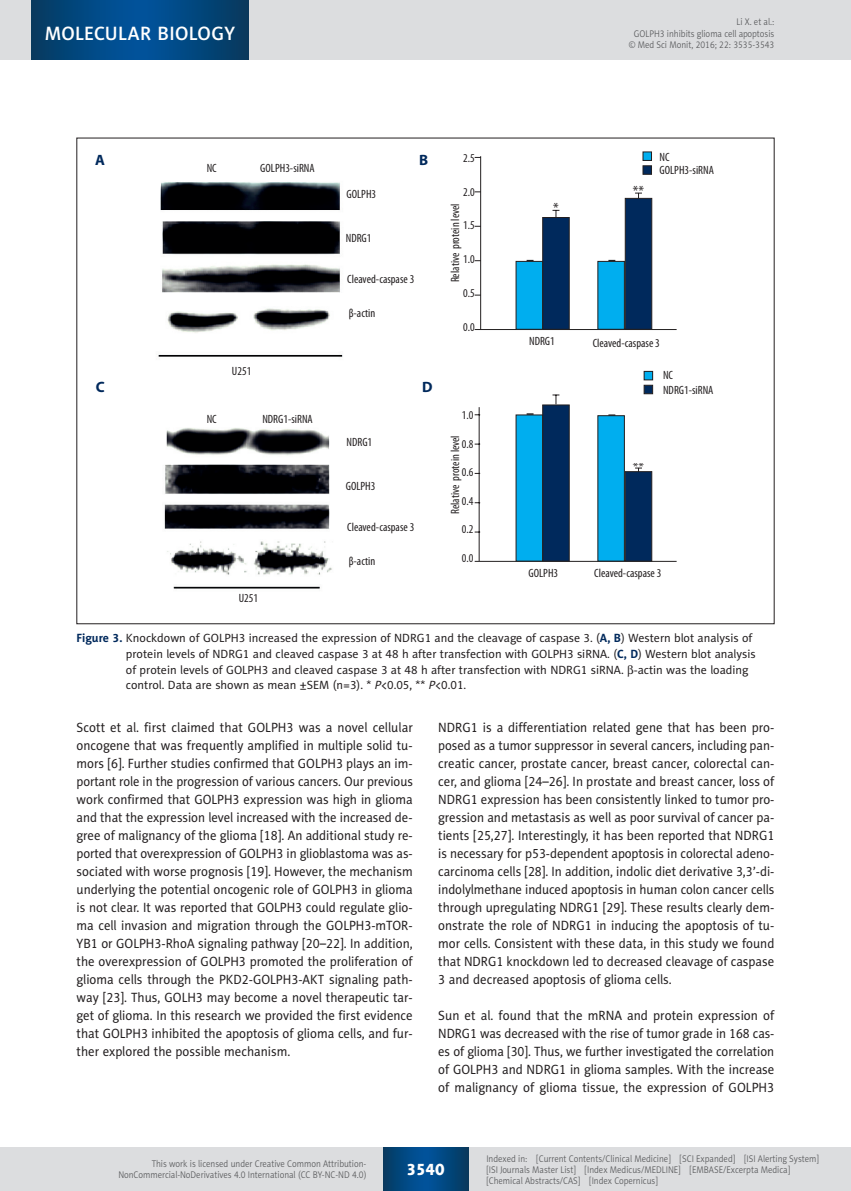
<style>
.page{position:relative;width:851px;height:1191px;background:#fff}
.page>*{position:absolute;margin:0;border:0;box-sizing:border-box;transform-origin:0 0}
.t1{font:19.5px "Naomi Sans EFN Medium";letter-spacing:.015em;color:#fff}
.t2{font:16.5px "Naomi Sans EFN Heavy";color:#fff}
.t3{font:700 15px "Myriad Pro";color:#00295c}
.t4{font:condensed 15px "Myriad Pro";color:#231f20}
.MSM_Body{font:13.5px/18px "Naomi Sans EFN";color:#231f20;text-align:justify;scale:.95 1}
.MSM_Body-2{font:13.5px/18px "Naomi Sans EFN";color:#231f20;text-align:justify;scale:.96 1}
.MSM_Rycina_tytul{font:12px/15.8px "Naomi Sans EFN";color:#231f20}
.t5{font:condensed 12px "Myriad Pro";color:#231f20}
.t6{font:condensed 10.2px "Myriad Pro";color:#231f20;scale:1.46 1}
.t7{font:9.75px/11.2px "Naomi Sans EFN Light";color:#57585a;text-align:right;scale:.9 1}
.s1{font-weight:700;color:#00295c}
.s2{font-family:"Standard Sym L"}
.s3{font-style:italic}
</style>
<div class="page">
<img style="left:158px;top:182px;width:185px;height:175px">
<img style="left:164px;top:428px;width:168px;height:161px">
<hr style="left:480px;top:156px;width:1px;height:173px;background:#231f20">
<hr style="left:474px;top:329px;width:202px;height:1px;background:#231f20">
<svg style="left:552px;top:210px;width:7px;height:7px"></svg>
<div style="left:542px;top:217px;width:27px;height:113px;background:#00295c;border:1px solid #231f20"></div>
<div style="left:515px;top:261px;width:28px;height:69px;background:#00aeef;border:1px solid #231f20"></div>
<div style="left:597px;top:261px;width:27px;height:69px;background:#00aeef"></div>
<svg style="left:634px;top:151px;width:18px;height:47px"></svg>
<div style="left:624px;top:198px;width:28px;height:132px;background:#00295c;border:1px solid #231f20"></div>
<div style="left:642px;top:165px;width:9px;height:10px;background:#00295c;border:1px solid #231f20"></div>
<hr style="left:478px;top:407px;width:1px;height:154px;background:#231f20">
<hr style="left:474px;top:561px;width:202px;height:1px;background:#231f20">
<svg style="left:552px;top:394px;width:7px;height:10px"></svg>
<div style="left:542px;top:404px;width:27px;height:157px;background:#00295c;border:1px solid #231f20"></div>
<div style="left:515px;top:414px;width:28px;height:147px;background:#00aeef;border:1px solid #231f20"></div>
<div style="left:597px;top:415px;width:27px;height:146px;background:#00aeef"></div>
<svg style="left:635px;top:371px;width:18px;height:102px"></svg>
<div style="left:624px;top:471px;width:28px;height:90px;background:#00295c;border:1px solid #231f20"></div>
<div style="left:643px;top:385px;width:10px;height:9px;background:#00295c;border:1px solid #231f20"></div>
<div style="left:0;top:1148px;width:850px;height:43px;background:#dcdddf"></div>
<svg style="left:383px;top:1147px;width:85px;height:43px;background:#02477e"></svg>
<div style="left:0;top:0;width:850px;height:60px;background:#dcdddf"></div>
<hr style="left:850px;top:0;width:1px;height:60px;background:#dcdddf">
<svg style="left:32px;top:0;width:217px;height:60px;background:#02477e"></svg>
<h1 class="t1" style="left:45px;top:22px;width:192px">MOLECULAR BIOLOGY</h1>
<p class="t7" style="left:633px;top:16px;width:157px">Li X. et al.:<br>GOLPH3 inhibits glioma cell apoptosis</p>
<p class="t7" style="left:628px;top:39px;width:163px">© Med Sci Monit, 2016; 22: 3535-3543</p>
<p class="t3" style="left:95px;top:151px;width:11px">A</p>
<p class="t5" style="left:207px;top:162px;width:12px">NC</p>
<p class="t5" style="left:232px;top:365px;width:21px">U251</p>
<p class="t5" style="left:659px;top:150px;width:12px">NC</p>
<p class="t5" style="left:463px;top:151px;width:13px">2.5</p>
<p class="t5" style="left:463px;top:185px;width:13px">2.0</p>
<p class="t5" style="left:463px;top:219px;width:13px">1.5</p>
<p class="t5" style="left:463px;top:253px;width:13px">1.0</p>
<p class="t5" style="left:463px;top:286px;width:13px">0.5</p>
<p class="t5" style="left:463px;top:320px;width:13px">0.0</p>
<p class="t3" style="left:419px;top:151px;width:11px">B</p>
<p class="t5" style="left:260px;top:162px;width:56px">GOLPH3-siRNA</p>
<p class="t5" style="left:659px;top:164px;width:56px">GOLPH3-siRNA</p>
<p class="t4" style="left:632px;top:183px;width:13px">**</p>
<p class="t5" style="left:346px;top:187px;width:31px">GOLPH3</p>
<p class="t4" style="left:553px;top:200px;width:7px">*</p>
<p class="t5" style="left:448px;top:282px;width:80px;rotate:-90deg">Relative protein level</p>
<p class="t5" style="left:346px;top:232px;width:27px">NDRG1</p>
<p class="t5" style="left:347px;top:273px;width:69px">Cleaved-caspase 3</p>
<p class="t5" style="left:349px;top:306px;width:28px">β-actin</p>
<p class="t5" style="left:529px;top:335px;width:27px">NDRG1</p>
<p class="t5" style="left:592px;top:336px;width:69px">Cleaved-caspase 3</p>
<p class="t5" style="left:663px;top:368px;width:12px">NC</p>
<p class="t3" style="left:96px;top:377px;width:10px">C</p>
<p class="t3" style="left:422px;top:377px;width:12px">D</p>
<p class="t5" style="left:207px;top:412px;width:12px">NC</p>
<p class="t5" style="left:262px;top:412px;width:52px">NDRG1-siRNA</p>
<p class="t5" style="left:239px;top:592px;width:21px">U251</p>
<p class="t5" style="left:346px;top:436px;width:27px">NDRG1</p>
<p class="t5" style="left:346px;top:480px;width:31px">GOLPH3</p>
<p class="t5" style="left:347px;top:521px;width:69px">Cleaved-caspase 3</p>
<p class="t5" style="left:349px;top:554px;width:28px">β-actin</p>
<p class="t5" style="left:461px;top:409px;width:13px">1.0</p>
<p class="t5" style="left:461px;top:437px;width:13px">0.8</p>
<p class="t5" style="left:461px;top:466px;width:13px">0.6</p>
<p class="t5" style="left:461px;top:494px;width:13px">0.4</p>
<p class="t5" style="left:461px;top:523px;width:13px">0.2</p>
<p class="t5" style="left:461px;top:551px;width:13px">0.0</p>
<p class="t5" style="left:448px;top:514px;width:80px;rotate:-90deg">Relative protein level</p>
<p class="t5" style="left:663px;top:383px;width:52px">NDRG1-siRNA</p>
<p class="t6" style="left:632px;top:461px;width:9px">**</p>
<p class="t5" style="left:528px;top:566px;width:31px">GOLPH3</p>
<p class="t5" style="left:594px;top:567px;width:69px">Cleaved-caspase 3</p>
<p class="MSM_Rycina_tytul" style="left:126px;top:630px;width:631px;text-indent:-49px"><span class="s1">Figure 3.</span> Knockdown of GOLPH3 increased the expression of NDRG1 and the cleavage of caspase 3. (<span class="s1">A, B</span>) Western blot analysis of protein levels of NDRG1 and cleaved caspase 3 at 48 h after transfection with GOLPH3 siRNA. (<span class="s1">C, D</span>) Western blot analysis of protein levels of GOLPH3 and cleaved caspase 3 at 48 h after transfection with NDRG1 siRNA. <span class="s2">b</span>-actin was the loading control. Data are shown as mean ±SEM (n=3). * <span class="s3">P</span>&lt;0.05, ** <span class="s3">P</span>&lt;0.01.</p>
<p class="MSM_Body-2" style="left:77px;top:718px;width:352px">Scott et al. first claimed that GOLPH3 was a novel cellular oncogene that was frequently amplified in multiple solid tu&shy;mors [6]. Further studies confirmed that GOLPH3 plays an im&shy;portant role in the progression of various cancers. Our previous work confirmed that GOLPH3 expression was high in glioma and that the expression level increased with the increased de&shy;gree of malignancy of the glioma [18]. An additional study re&shy;ported that overexpression of GOLPH3 in glioblastoma was as&shy;sociated with worse prognosis [19]. However, the mechanism underlying the potential oncogenic role of GOLPH3 in glioma is not clear. It was reported that GOLPH3 could regulate glio&shy;ma cell invasion and migration through the GOLPH3-mTOR-YB1 or GOLPH3-RhoA signaling pathway [20–22]. In addition, the overexpression of GOLPH3 promoted the proliferation of glioma cells through the PKD2-GOLPH3-AKT signaling path&shy;way [23]. Thus, GOLH3 may become a novel therapeutic tar&shy;get of glioma. In this research we provided the first evidence that GOLPH3 inhibited the apoptosis of glioma cells, and fur&shy;ther explored the possible mechanism.</p>
<p class="MSM_Body" style="left:438px;top:718px;width:355px">NDRG1 is a differentiation related gene that has been pro&shy;posed as a tumor suppressor in several cancers, including pan&shy;creatic cancer, prostate cancer, breast cancer, colorectal can&shy;cer, and glioma [24–26]. In prostate and breast cancer, loss of NDRG1 expression has been consistently linked to tumor pro&shy;gression and metastasis as well as poor survival of cancer pa&shy;tients [25,27]. Interestingly, it has been reported that NDRG1 is necessary for p53-dependent apoptosis in colorectal adeno&shy;carcinoma cells [28]. In addition, indolic diet derivative 3,3’-di&shy;indolylmethane induced apoptosis in human colon cancer cells through upregulating NDRG1 [29]. These results clearly dem&shy;onstrate the role of NDRG1 in inducing the apoptosis of tu&shy;mor cells. Consistent with these data, in this study we found that NDRG1 knockdown led to decreased cleavage of caspase 3 and decreased apoptosis of glioma cells.</p>
<p class="MSM_Body" style="left:438px;top:1006px;width:355px">Sun et al. found that the mRNA and protein expression of NDRG1 was decreased with the rise of tumor grade in 168 cas&shy;es of glioma [30]. Thus, we further investigated the correlation of GOLPH3 and NDRG1 in glioma samples. With the increase of malignancy of glioma tissue, the expression of GOLPH3</p>
<p class="t7" style="left:118px;top:1158px;width:277px">This work is licensed under Creative Common Attribution-<br>NonCommercial-NoDerivatives 4.0 International (CC BY-NC-ND 4.0)</p>
<p class="t2" style="left:406px;top:1159px;width:40px">3540</p>
<p class="t7" style="left:486px;top:1152px;width:371px;text-align:left">Indexed in: [Current Contents/Clinical Medicine] [SCI Expanded] [ISI Alerting System] [ISI Journals Master List] [Index Medicus/MEDLINE] [EMBASE/Excerpta Medica] [Chemical Abstracts/CAS] [Index Copernicus]</p>
</div>
